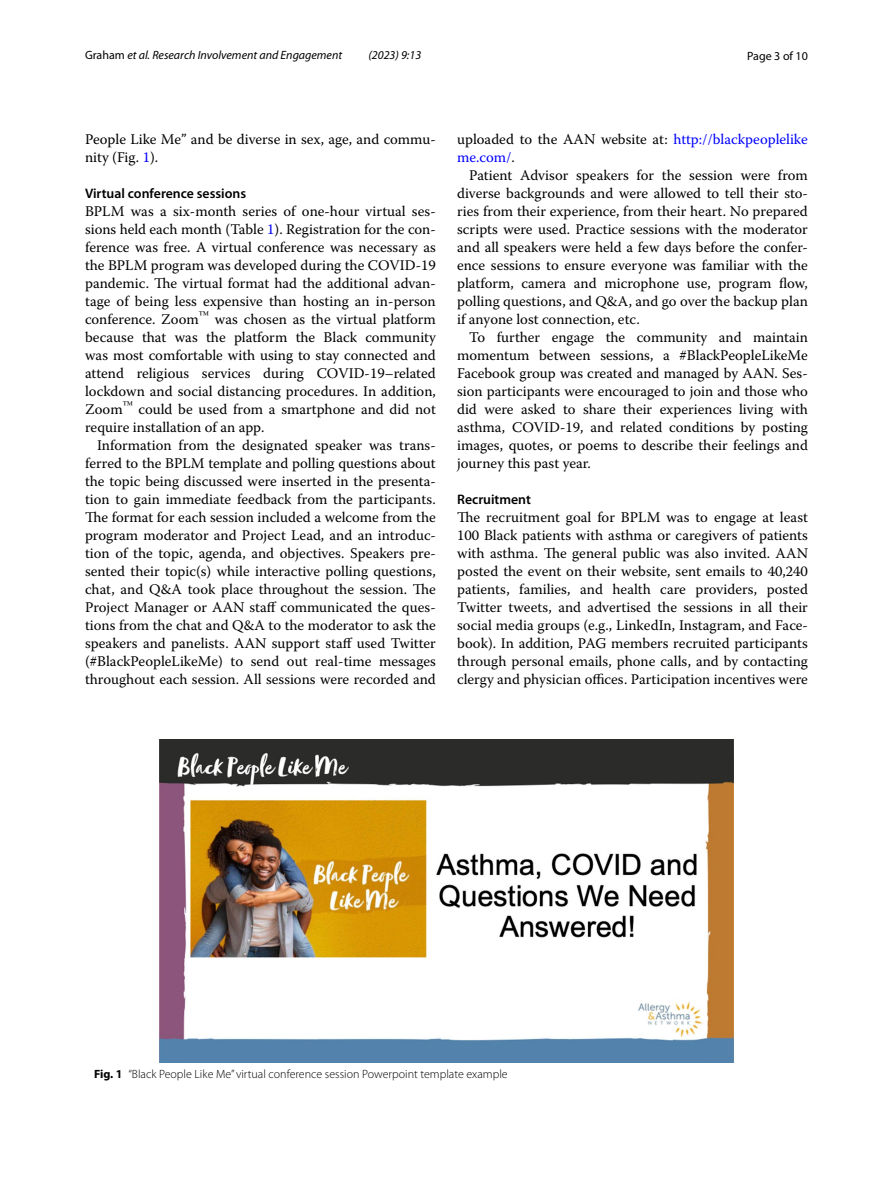
<style>
.page{position:relative;width:893px;height:1187px;background:#fff}
.page>*{position:absolute;margin:0;border:0;box-sizing:border-box;transform-origin:0 0}
.t1{font:14.7px/18px "Warnock Pro";color:#000;text-align:justify}
.t2{font:14.7px/18px "Warnock Pro";color:#00f}
.t3{font:600 13.8px "Myriad Pro";color:#000}
.t4{font:300 12px "Myriad Pro";color:#000}
.t5{font:italic 12px "Myriad Pro";color:#000}
.t6{font:12px "Myriad Pro";color:#000}
.s1{font-style:normal}
.s2{color:#00f}
.s3{color:#000}
.s4{font-weight:700}
</style>
<div class="page">
<img style="left:159px;top:739px;width:574px;height:323px">
<p class="t5" style="left:85px;top:48px;width:259px"><span class="s1">Graham</span> et al. Research Involvement and Engagement</p>
<p class="t5" style="left:368px;top:48px;width:54px">(2023) 9:13</p>
<p class="t6" style="left:747px;top:48px;width:62px">Page 3 of 10</p>
<p class="t1" style="left:85px;top:130px;width:352px">People Like Me” and be diverse in sex, age, and commu&shy;nity (Fig. <span class="s2">1</span>).</p>
<p class="t3" style="left:85px;top:184px;width:163px">Virtual conference sessions</p>
<p class="t1" style="left:85px;top:202px;width:352px">BPLM was a six-month series of one-hour virtual ses&shy;sions held each month (Table <span class="s2">1</span>). Registration for the con&shy;ference was free. A virtual conference was necessary as the BPLM program was developed during the COVID-19 pandemic. The virtual format had the additional advan&shy;tage of being less expensive than hosting an in-person conference. Zoom<sup>™</sup> was chosen as the virtual platform because that was the platform the Black community was most comfortable with using to stay connected and attend religious services during COVID-19–related lockdown and social distancing procedures. In addition, Zoom<sup>™</sup> could be used from a smartphone and did not require installation of an app.</p>
<p class="t1" style="left:85px;top:436px;width:352px;text-indent:12px">Information from the designated speaker was trans&shy;ferred to the BPLM template and polling questions about the topic being discussed were inserted in the presenta&shy;tion to gain immediate feedback from the participants.<br>The format for each session included a welcome from the program moderator and Project Lead, and an introduc&shy;tion of the topic, agenda, and objectives. Speakers pre&shy;sented their topic(s) while interactive polling questions, chat, and Q&amp;A took place throughout the session. The Project Manager or AAN staff communicated the ques&shy;tions from the chat and Q&amp;A to the moderator to ask the speakers and panelists. AAN support staff used Twitter (#BlackPeopleLikeMe) to send out real-time messages throughout each session. All sessions were recorded and</p>
<p class="t2" style="left:457px;top:130px;width:352px"><span class="s3">uploaded to the AAN website at:</span> http://blackpeoplelike me.com/<span class="s3">.</span></p>
<p class="t1" style="left:457px;top:166px;width:352px;text-indent:12px">Patient Advisor speakers for the session were from diverse backgrounds and were allowed to tell their sto&shy;ries from their experience, from their heart. No prepared scripts were used. Practice sessions with the moderator and all speakers were held a few days before the confer&shy;ence sessions to ensure everyone was familiar with the platform, camera and microphone use, program flow, polling questions, and Q&amp;A, and go over the backup plan if anyone lost connection, etc.</p>
<p class="t1" style="left:457px;top:328px;width:352px;text-indent:12px">To further engage the community and maintain momentum between sessions, a #BlackPeopleLikeMe Facebook group was created and managed by AAN. Ses&shy;sion participants were encouraged to join and those who did were asked to share their experiences living with asthma, COVID-19, and related conditions by posting images, quotes, or poems to describe their feelings and journey this past year.</p>
<p class="t3" style="left:457px;top:490px;width:75px">Recruitment</p>
<p class="t1" style="left:457px;top:508px;width:352px">The recruitment goal for BPLM was to engage at least 100 Black patients with asthma or caregivers of patients with asthma. The general public was also invited. AAN posted the event on their website, sent emails to 40,240 patients, families, and health care providers, posted Twitter tweets, and advertised the sessions in all their social media groups (e.g., LinkedIn, Instagram, and Face&shy;book). In addition, PAG members recruited participants through personal emails, phone calls, and by contacting clergy and physician offices. Participation incentives were</p>
<p class="t4" style="left:94px;top:1066px;width:415px"><span class="s4">Fig. 1</span> “Black People Like Me” virtual conference session Powerpoint template example</p>
</div>
